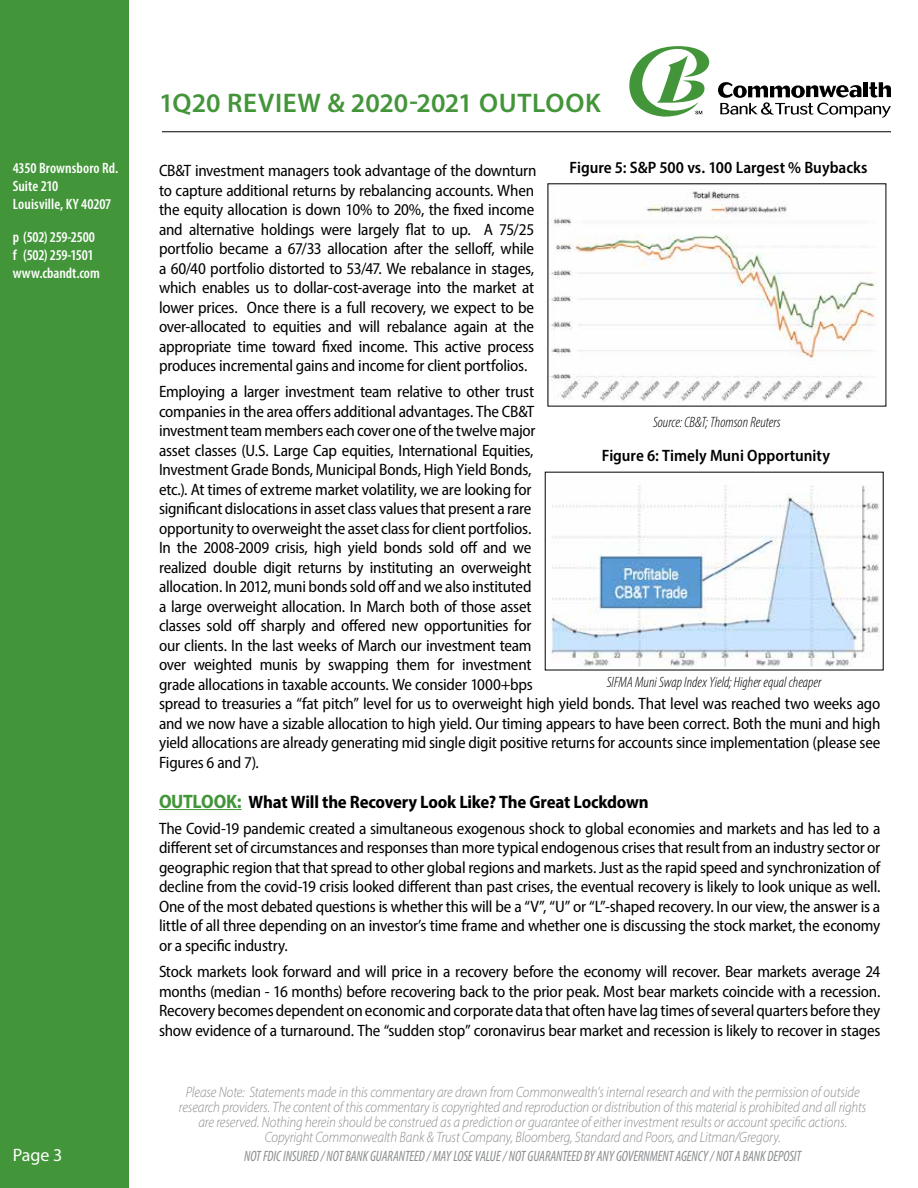
<style>
.page{position:relative;width:918px;height:1188px;background:#fff}
.page>*{position:absolute;margin:0;border:0;box-sizing:border-box;transform-origin:0 0}
.t1{font:600 27px "Myriad Pro";letter-spacing:.02em;color:#439539}
.t2{font:700 semi-condensed 18px "Myriad Pro";letter-spacing:-.01em;color:#000}
.t3{font:18px "Myriad Pro";color:#fff}
.t4{font:semi-condensed 16.5px/19.5px "Myriad Pro";letter-spacing:-.015em;color:#000}
.t5{font:600 semi-condensed 16.5px "Myriad Pro";color:#000}
.t6{font:italic 300 15px/15px "Myriad Pro";letter-spacing:-.005em;color:#8a8c8e;text-align:center;scale:.88 1}
.t7{font:italic condensed 15px "Myriad Pro";letter-spacing:-.01em;color:#8a8c8e;scale:.92 1}
.t8{font:600 condensed 15px/18px "Myriad Pro";color:#fff}
.t9{font:italic 300 condensed 15px "Myriad Pro";color:#000}
.s1{font-size:19.5px;color:#439539}
</style>
<div class="page">
<div style="left:0;top:0;width:128px;height:1188px;background:#439539"></div>
<svg style="left:629px;top:46px;width:80px;height:71px"></svg>
<svg style="left:718px;top:82px;width:173px;height:36px"></svg>
<hr style="left:162px;top:131px;width:729px;height:1px;background:#000">
<hr style="left:159px;top:809px;width:83px;height:1px;background:#439539">
<img style="left:550px;top:191px;width:327px;height:211px">
<img style="left:551px;top:485px;width:329px;height:182px">
<p class="t8" style="left:13px;top:159px;width:107px">4350 Brownsboro Rd.<br>Suite 210<br>Louisville, KY 40207</p>
<p class="t8" style="left:13px;top:228px;width:89px">p (502) 259-2500 f (502) 259-1501 www.cbandt.com</p>
<h1 class="t1" style="left:159px;top:86px;width:443px">1Q20 REVIEW &amp; 2020-2021 OUTLOOK</h1>
<p class="t5" style="left:570px;top:157px;width:300px">Figure 5: S&amp;P 500 vs. 100 Largest % Buybacks</p>
<p class="t4" style="left:159px;top:161px;width:379px">CB&amp;T investment managers took advantage of the downturn to capture additional returns by rebalancing accounts. When the equity allocation is down 10% to 20%, the fixed income and alternative holdings were largely flat to up. A 75/25 portfolio became a 67/33 allocation after the selloff, while a 60/40 portfolio distorted to 53/47. We rebalance in stages, which enables us to dollar-cost-average into the market at lower prices. Once there is a full recovery, we expect to be over-allocated to equities and will rebalance again at the appropriate time toward fixed income. This active process produces incremental gains and income for client portfolios.</p>
<p class="t4" style="left:159px;top:382px;width:723px">Employing a larger investment team relative to other trust<br>companies in the area offers additional advantages. The CB&amp;T<br>investment team members each cover one of the twelve major<br>asset classes (U.S. Large Cap equities, International Equities,<br>Investment Grade Bonds, Municipal Bonds, High Yield Bonds,<br>etc.). At times of extreme market volatility, we are looking for<br>significant dislocations in asset class values that present a rare<br>opportunity to overweight the asset class for client portfolios.<br>In the 2008-2009 crisis, high yield bonds sold off and we<br>realized double digit returns by instituting an overweight<br>allocation. In 2012, muni bonds sold off and we also instituted<br>a large overweight allocation. In March both of those asset<br>classes sold off sharply and offered new opportunities for<br>our clients. In the last weeks of March our investment team<br>over weighted munis by swapping them for investment<br>grade allocations in taxable accounts. We consider 1000+bps<br>spread to treasuries a “fat pitch” level for us to overweight high yield bonds. That level was reached two weeks ago and we now have a sizable allocation to high yield. Our timing appears to have been correct. Both the muni and high yield allocations are already generating mid single digit positive returns for accounts since implementation (please see Figures 6 and 7).</p>
<p class="t2" style="left:159px;top:790px;width:491px"><span class="s1">OUTLOOK:</span> What Will the Recovery Look Like? The Great Lockdown</p>
<p class="t4" style="left:159px;top:818px;width:723px;text-align:justify">The Covid-19 pandemic created a simultaneous exogenous shock to global economies and markets and has led to a different set of circumstances and responses than more typical endogenous crises that result from an industry sector or geographic region that that spread to other global regions and markets. Just as the rapid speed and synchronization of decline from the covid-19 crisis looked different than past crises, the eventual recovery is likely to look unique as well.<br>One of the most debated questions is whether this will be a “V”, “U” or “L”-shaped recovery. In our view, the answer is a little of all three depending on an investor’s time frame and whether one is discussing the stock market, the economy or a specific industry.</p>
<p class="t4" style="left:159px;top:962px;width:723px;text-align:justify">Stock markets look forward and will price in a recovery before the economy will recover. Bear markets average 24 months (median - 16 months) before recovering back to the prior peak. Most bear markets coincide with a recession.<br>Recovery becomes dependent on economic and corporate data that often have lag times of several quarters before they show evidence of a turnaround. The “sudden stop” coronavirus bear market and recession is likely to recover in stages</p>
<p class="t9" style="left:653px;top:413px;width:129px">Source: CB&amp;T; Thomson Reuters</p>
<p class="t5" style="left:602px;top:446px;width:230px">Figure 6: Timely Muni Opportunity</p>
<p class="t9" style="left:607px;top:673px;width:216px">SIFMA Muni Swap Index Yield; Higher equal cheaper</p>
<p class="t6" style="left:179px;top:1084px;width:783px">Please Note: Statements made in this commentary are drawn from Commonwealth’s internal research and with the permission of outside research providers. The content of this commentary is copyrighted and reproduction or distribution of this material is prohibited and all rights are reserved. Nothing herein should be construed as a prediction or guarantee of either investment results or account specific actions.<br>Copyright Commonwealth Bank &amp; Trust Company, Bloomberg, Standard and Poors, and Litman/Gregory.</p>
<p class="t3" style="left:13px;top:1144px;width:51px">Page 3</p>
<p class="t7" style="left:244px;top:1147px;width:607px">NOT FDIC INSURED / NOT BANK GUARANTEED / MAY LOSE VALUE / NOT GUARANTEED BY ANY GOVERNMENT AGENCY / NOT A BANK DEPOSIT</p>
</div>
